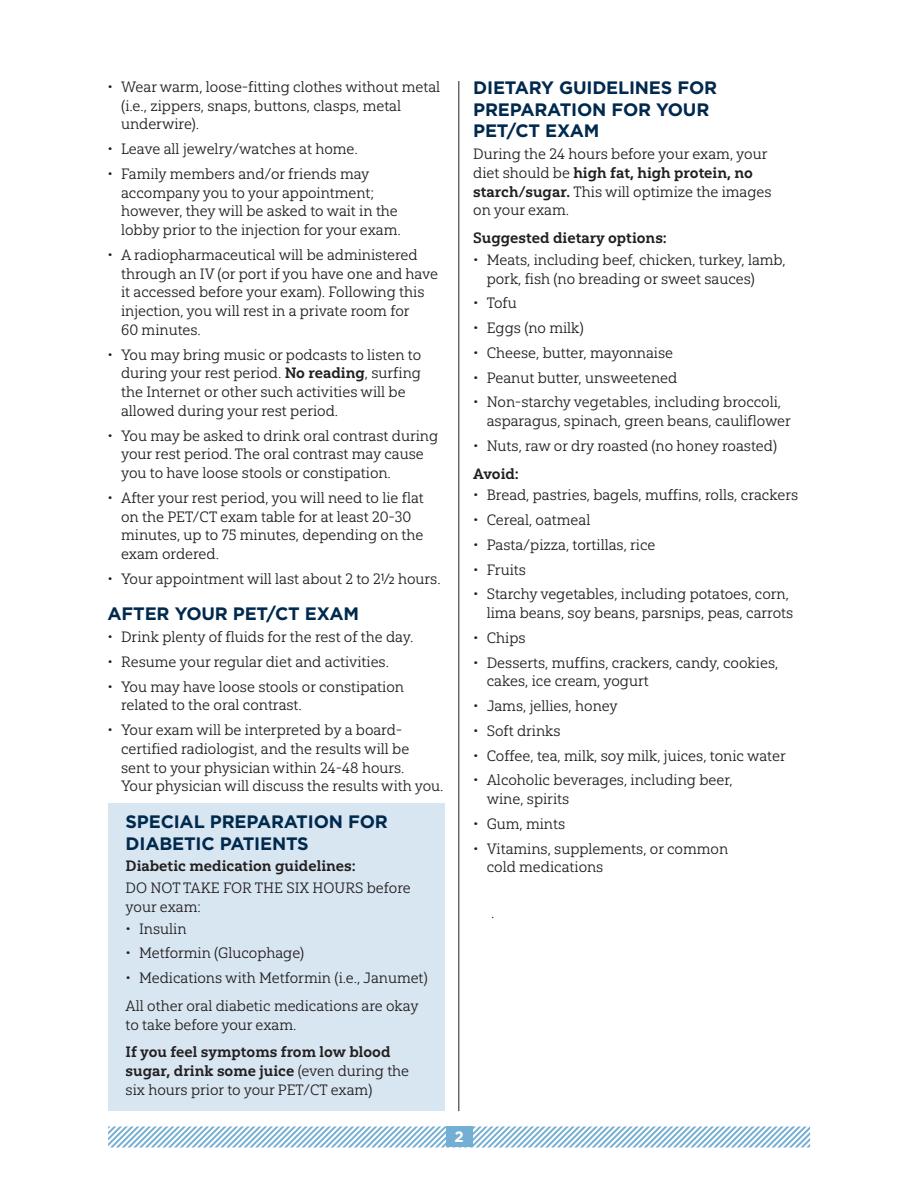
<style>
.page{position:relative;width:918px;height:1188px;background:#fff}
.page>*{position:absolute;margin:0;border:0;box-sizing:border-box;transform-origin:0 0}
.SUBHEAD{font:700 18px/21.6px "Gotham";letter-spacing:-.01em;color:#00294e}
.BULLET_TEXT{font:15px/18.8px "Yorkten Slab Nor Boo";color:#231f20}
.TEXT{font:15px/18.8px "Yorkten Slab Nor Boo";color:#231f20}
.TEXT-2{font:15px/18.8px "Yorkten Slab Nor Bol";color:#231f20}
.SUBSUBHHEAD{font:15px "Yorkten Slab Nor Bol";color:#231f20}
.SUBHEAD-2{font:700 15px "Gotham";color:#fff}
.s1{font-family:"Yorkten Slab Nor Bol"}
.s2{font-family:"Yorkten Slab Nor Boo"}
</style>
<div class="page">
<div style="left:108px;top:804px;width:336px;height:307px;background:#d8e6f2"></div>
<svg style="left:108px;top:1127px;width:702px;height:21px"></svg>
<div style="left:446px;top:1126px;width:27px;height:22px;background:#73aed4"></div>
<hr style="left:459px;top:81px;width:1px;height:1030px;background:#231f20">
<p class="BULLET_TEXT" style="left:121px;top:77px;width:321px;text-indent:-14px">• Wear warm, loose-fitting clothes without metal (i.e., zippers, snaps, buttons, clasps, metal underwire).</p>
<p class="BULLET_TEXT" style="left:108px;top:140px;width:252px">• Leave all jewelry/watches at home.</p>
<p class="BULLET_TEXT" style="left:121px;top:164px;width:281px;text-indent:-14px">• Family members and/or friends may accompany you to your appointment; however, they will be asked to wait in the lobby prior to the injection for your exam.</p>
<p class="BULLET_TEXT" style="left:121px;top:245px;width:318px;text-indent:-14px">• A radiopharmaceutical will be administered through an IV (or port if you have one and have it accessed before your exam). Following this injection, you will rest in a private room for<br>60 minutes.</p>
<p class="BULLET_TEXT" style="left:121px;top:345px;width:302px;text-indent:-14px">• You may bring music or podcasts to listen to during your rest period. <span class="s1">No reading</span>, surfing the Internet or other such activities will be allowed during your rest period.</p>
<p class="BULLET_TEXT" style="left:121px;top:426px;width:319px;text-indent:-14px">• You may be asked to drink oral contrast during your rest period. The oral contrast may cause you to have loose stools or constipation.</p>
<p class="BULLET_TEXT" style="left:121px;top:488px;width:304px;text-indent:-14px">• After your rest period, you will need to lie flat on the PET/CT exam table for at least 20-30 minutes, up to 75 minutes, depending on the exam ordered.</p>
<p class="BULLET_TEXT" style="left:108px;top:569px;width:335px">• Your appointment will last about 2 to 2½ hours.</p>
<p class="SUBHEAD" style="left:108px;top:603px;width:253px">AFTER YOUR PET/CT EXAM</p>
<p class="BULLET_TEXT" style="left:108px;top:628px;width:307px">• Drink plenty of fluids for the rest of the day.</p>
<p class="BULLET_TEXT" style="left:108px;top:652px;width:283px">• Resume your regular diet and activities.</p>
<p class="BULLET_TEXT" style="left:121px;top:677px;width:284px;text-indent:-14px">• You may have loose stools or constipation related to the oral contrast.</p>
<p class="BULLET_TEXT" style="left:121px;top:721px;width:324px;text-indent:-14px">• Your exam will be interpreted by a board&shy;certified radiologist, and the results will be<br>sent to your physician within 24-48 hours.<br>Your physician will discuss the results with you.</p>
<p class="SUBHEAD" style="left:126px;top:810px;width:264px">SPECIAL PREPARATION FOR<br>DIABETIC PATIENTS</p>
<p class="SUBSUBHHEAD" style="left:126px;top:857px;width:232px">Diabetic medication guidelines:</p>
<p class="TEXT" style="left:126px;top:879px;width:287px">DO NOT TAKE FOR THE SIX HOURS before your exam:</p>
<p class="BULLET_TEXT" style="left:126px;top:919px;width:62px">• Insulin</p>
<p class="BULLET_TEXT" style="left:126px;top:944px;width:180px">• Metformin (Glucophage)</p>
<p class="BULLET_TEXT" style="left:126px;top:969px;width:304px">• Medications with Metformin (i.e., Janumet)</p>
<p class="TEXT" style="left:126px;top:996px;width:295px">All other oral diabetic medications are okay to take before your exam.</p>
<p class="TEXT-2" style="left:126px;top:1043px;width:285px">If you feel symptoms from low blood sugar, drink some juice <span class="s2">(even during the six hours prior to your PET/CT exam)</span></p>
<p class="SUBHEAD" style="left:473px;top:77px;width:245px">DIETARY GUIDELINES FOR<br>PREPARATION FOR YOUR<br>PET/CT EXAM</p>
<p class="TEXT" style="left:473px;top:145px;width:300px">During the 24 hours before your exam, your diet should be <span class="s1">high fat, high protein, no starch/sugar.</span> This will optimize the images on your exam.</p>
<p class="SUBSUBHHEAD" style="left:473px;top:229px;width:195px">Suggested dietary options:</p>
<p class="BULLET_TEXT" style="left:487px;top:250px;width:300px;text-indent:-14px">• Meats, including beef, chicken, turkey, lamb, pork, fish (no breading or sweet sauces)</p>
<p class="BULLET_TEXT" style="left:473px;top:294px;width:45px">• Tofu</p>
<p class="BULLET_TEXT" style="left:473px;top:319px;width:112px">• Eggs (no milk)</p>
<p class="BULLET_TEXT" style="left:473px;top:343px;width:201px">• Cheese, butter, mayonnaise</p>
<p class="BULLET_TEXT" style="left:473px;top:368px;width:206px">• Peanut butter, unsweetened</p>
<p class="BULLET_TEXT" style="left:487px;top:393px;width:306px;text-indent:-14px">• Non-starchy vegetables, including broccoli, asparagus, spinach, green beans, cauliflower</p>
<p class="BULLET_TEXT" style="left:473px;top:436px;width:306px">• Nuts, raw or dry roasted (no honey roasted)</p>
<p class="SUBSUBHHEAD" style="left:473px;top:464px;width:47px">Avoid:</p>
<p class="BULLET_TEXT" style="left:473px;top:486px;width:326px">• Bread, pastries, bagels, muffins, rolls, crackers</p>
<p class="BULLET_TEXT" style="left:473px;top:511px;width:119px">• Cereal, oatmeal</p>
<p class="BULLET_TEXT" style="left:473px;top:535px;width:184px">• Pasta/pizza, tortillas, rice</p>
<p class="BULLET_TEXT" style="left:473px;top:560px;width:54px">• Fruits</p>
<p class="BULLET_TEXT" style="left:473px;top:585px;width:322px;text-align:right">• Starchy vegetables, including potatoes, corn, lima beans, soy beans, parsnips, peas, carrots</p>
<p class="BULLET_TEXT" style="left:473px;top:628px;width:54px">• Chips</p>
<p class="BULLET_TEXT" style="left:487px;top:653px;width:293px;text-indent:-14px">• Desserts, muffins, crackers, candy, cookies, cakes, ice cream, yogurt</p>
<p class="BULLET_TEXT" style="left:473px;top:697px;width:146px">• Jams, jellies, honey</p>
<p class="BULLET_TEXT" style="left:473px;top:721px;width:89px">• Soft drinks</p>
<p class="BULLET_TEXT" style="left:473px;top:746px;width:314px">• Coffee, tea, milk, soy milk, juices, tonic water</p>
<p class="BULLET_TEXT" style="left:487px;top:771px;width:247px;text-indent:-14px">• Alcoholic beverages, including beer, wine, spirits</p>
<p class="BULLET_TEXT" style="left:473px;top:814px;width:93px">• Gum, mints</p>
<p class="BULLET_TEXT" style="left:487px;top:839px;width:243px;text-indent:-14px">• Vitamins, supplements, or common cold medications</p>
<p class="TEXT" style="left:491px;top:904px;width:5px">.</p>
<p class="SUBHEAD-2" style="left:454px;top:1128px;width:11px">2</p>
</div>
